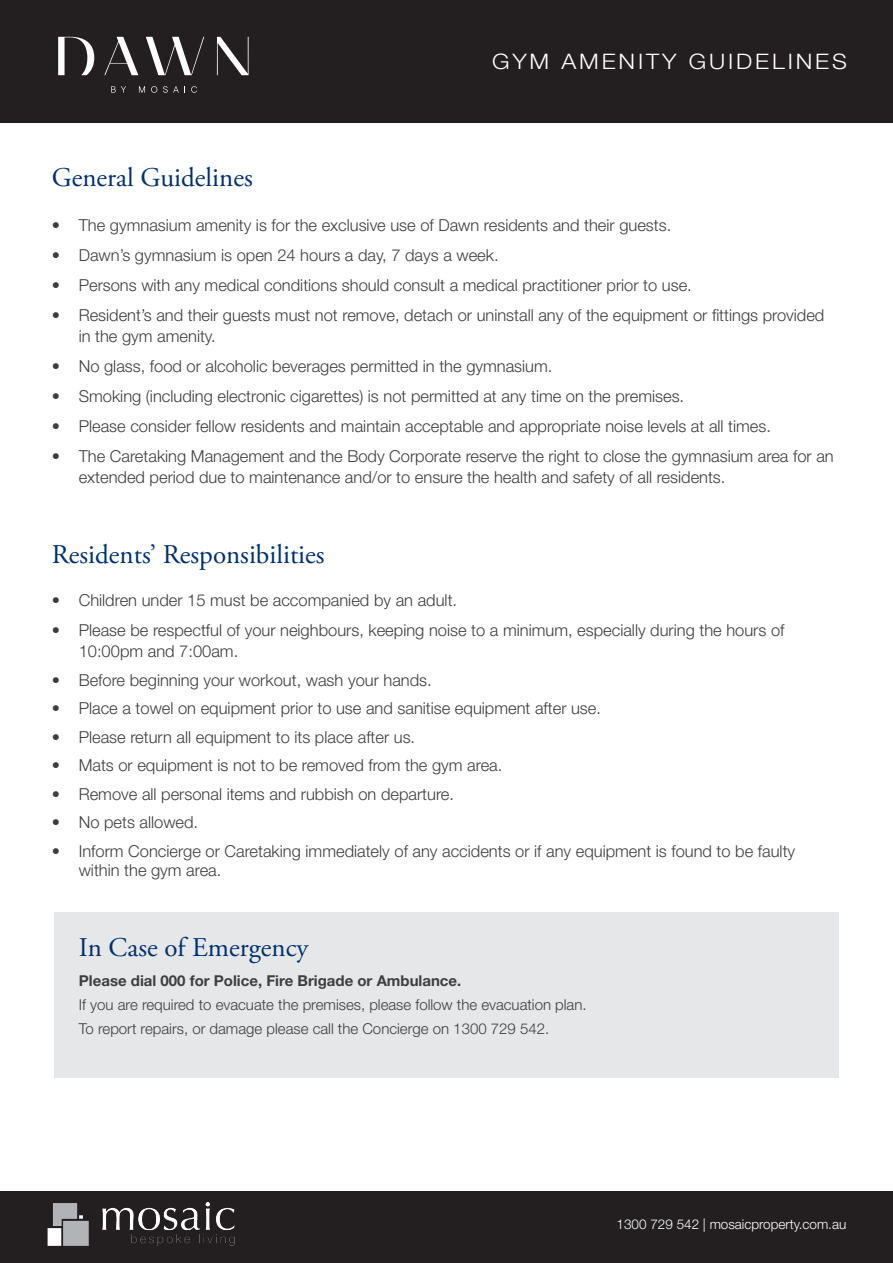
<style>
.page{position:relative;width:893px;height:1263px;background:#fff}
.page>*{position:absolute;margin:0;border:0;box-sizing:border-box;transform-origin:0 0}
.t1{font:27px "Adobe Garamond Pro";color:#00306d}
.t2{font:300 21.3px "Helvetica Neue LT Std";letter-spacing:.12em;color:#fff;scale:1.11 1}
.t3{font:300 16.5px/21px "Helvetica Neue LT Std";color:#3e3e3f}
.t4{font:300 15px "Helvetica Neue LT Std";color:#3e3e3f}
.t5{font:700 15px "Helvetica Neue LT Std";color:#3e3e3f}
.t6{font:300 13.5px "Helvetica Neue LT Std";color:#fff}
</style>
<div class="page">
<div style="left:0;top:1191px;width:893px;height:72px;background:#231f20"></div>
<img style="left:47px;top:1202px;width:188px;height:44px">
<div style="left:0;top:0;width:893px;height:123px;background:#231f20"></div>
<div style="left:54px;top:912px;width:785px;height:166px;background:#e6e7e9"></div>
<svg style="left:58px;top:37px;width:36px;height:38px"></svg>
<svg style="left:104px;top:37px;width:34px;height:38px"></svg>
<svg style="left:146px;top:37px;width:58px;height:38px"></svg>
<svg style="left:217px;top:37px;width:32px;height:38px"></svg>
<svg style="left:111px;top:86px;width:15px;height:7px"></svg>
<svg style="left:139px;top:86px;width:6px;height:7px"></svg>
<svg style="left:151px;top:86px;width:6px;height:7px"></svg>
<svg style="left:163px;top:86px;width:16px;height:7px"></svg>
<svg style="left:191px;top:86px;width:6px;height:7px"></svg>
<p class="t2" style="left:492px;top:49px;width:321px">GYM AMENITY GUIDELINES</p>
<p class="t1" style="left:52px;top:162px;width:203px">General Guidelines</p>
<p class="t3" style="left:52px;top:215px;width:621px">• The gymnasium amenity is for the exclusive use of Dawn residents and their guests.</p>
<p class="t3" style="left:52px;top:245px;width:448px">• Dawn’s gymnasium is open 24 hours a day, 7 days a week.</p>
<p class="t3" style="left:52px;top:275px;width:642px">• Persons with any medical conditions should consult a medical practitioner prior to use.</p>
<p class="t3" style="left:79px;top:305px;width:747px;text-indent:-27px">• Resident’s and their guests must not remove, detach or uninstall any of the equipment or fittings provided in the gym amenity.</p>
<p class="t3" style="left:52px;top:356px;width:502px">• No glass, food or alcoholic beverages permitted in the gymnasium.</p>
<p class="t3" style="left:52px;top:386px;width:634px">• Smoking (including electronic cigarettes) is not permitted at any time on the premises.</p>
<p class="t3" style="left:52px;top:416px;width:721px">• Please consider fellow residents and maintain acceptable and appropriate noise levels at all times.</p>
<p class="t3" style="left:79px;top:446px;width:757px;text-indent:-27px">• The Caretaking Management and the Body Corporate reserve the right to close the gymnasium area for an extended period due to maintenance and/or to ensure the health and safety of all residents.</p>
<p class="t1" style="left:52px;top:538px;width:274px">Residents’ Responsibilities</p>
<p class="t3" style="left:52px;top:589px;width:407px">• Children under 15 must be accompanied by an adult.</p>
<p class="t3" style="left:79px;top:619px;width:707px;text-indent:-27px">• Please be respectful of your neighbours, keeping noise to a minimum, especially during the hours of<br>10:00pm and 7:00am.</p>
<p class="t3" style="left:52px;top:669px;width:382px">• Before beginning your workout, wash your hands.</p>
<p class="t3" style="left:52px;top:697px;width:551px">• Place a towel on equipment prior to use and sanitise equipment after use.</p>
<p class="t3" style="left:52px;top:726px;width:365px">• Please return all equipment to its place after us.</p>
<p class="t3" style="left:52px;top:754px;width:452px">• Mats or equipment is not to be removed from the gym area.</p>
<p class="t3" style="left:52px;top:783px;width:404px">• Remove all personal items and rubbish on departure.</p>
<p class="t3" style="left:52px;top:811px;width:148px">• No pets allowed.</p>
<p class="t3" style="left:79px;top:841px;width:718px;line-height:19.5px;text-indent:-27px">• Inform Concierge or Caretaking immediately of any accidents or if any equipment is found to be faulty within the gym area.</p>
<p class="t1" style="left:79px;top:931px;width:231px">In Case of Emergency</p>
<p class="t5" style="left:79px;top:972px;width:384px">Please dial 000 for Police, Fire Brigade or Ambulance.</p>
<p class="t4" style="left:79px;top:996px;width:509px">If you are required to evacuate the premises, please follow the evacuation plan.</p>
<p class="t4" style="left:79px;top:1020px;width:472px">To report repairs, or damage please call the Concierge on 1300 729 542.</p>
<p class="t6" style="left:617px;top:1216px;width:231px">1300 729 542 | mosaicproperty.com.au</p>
</div>
